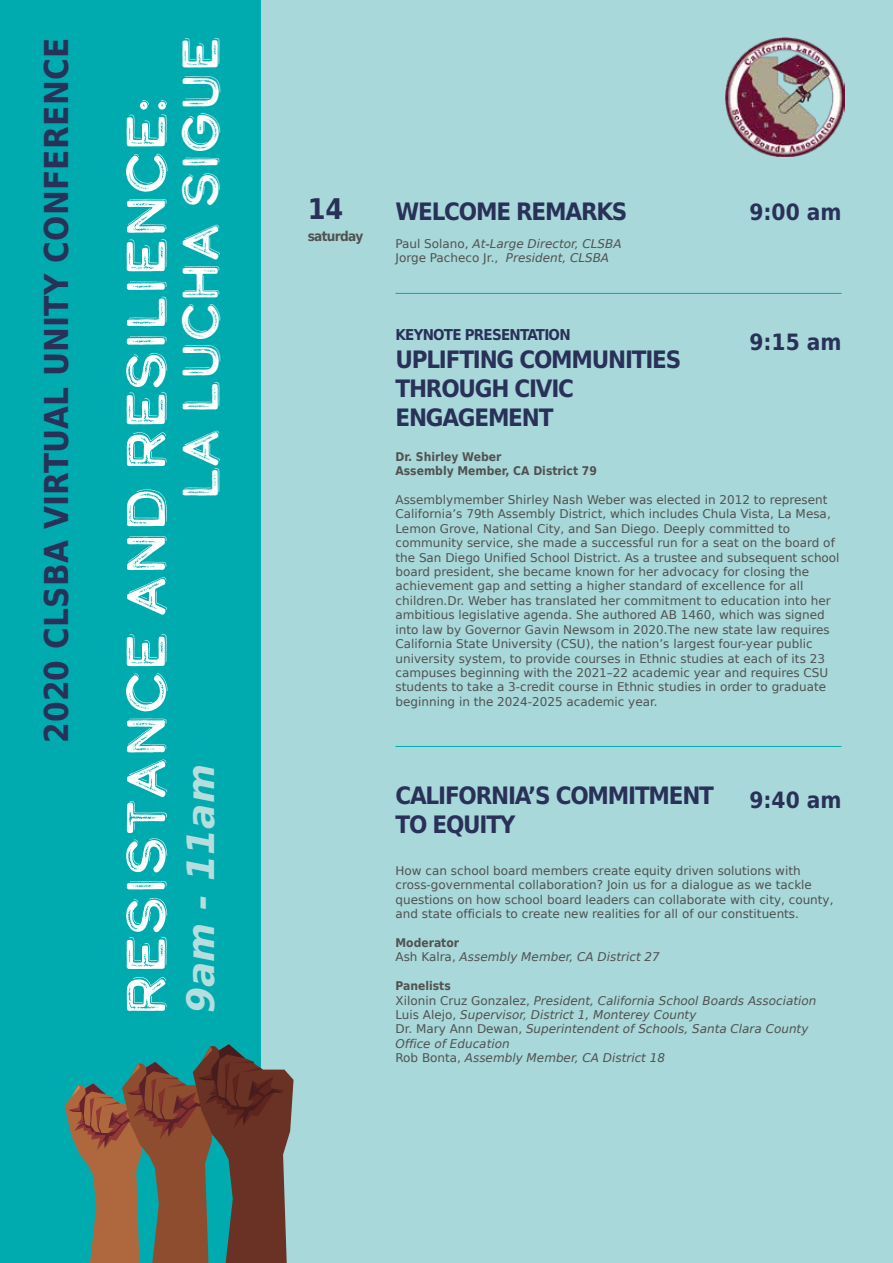
<style>
.page{position:relative;width:893px;height:1263px;background:#fff}
.page>*{position:absolute;margin:0;border:0;box-sizing:border-box;transform-origin:0 0}
.t1{font:53.85px "Calder Dark Grit Shadow";color:#fff}
.t2{font:49.8px "Calder Dark Grit Shadow";color:#fff}
.t3{font:italic 700 37.5px "DejaVu Sans";color:#b7dedf}
.t4{font:700 33px "DejaVu Sans Condensed";letter-spacing:.01em;color:#283259}
.t5{font:700 28.5px "DejaVu Sans Condensed";color:#293159}
.t6{font:700 24px/28.8px "DejaVu Sans Condensed";letter-spacing:-.05em;color:#293159}
.t7{font:700 22.5px "DejaVu Sans Condensed";color:#293159}
.t8{font:700 15px "DejaVu Sans Condensed";letter-spacing:-.05em;color:#293159}
.t9{font:700 13.5px "DejaVu Sans Condensed";letter-spacing:-.05em;color:#515151}
.t10{font:12px/14.4px "DejaVu Sans";color:#515151}
.t11{font:italic 12px/14.4px "DejaVu Sans";color:#515151}
.t12{font:700 12px/14.4px "DejaVu Sans Condensed";color:#515151}
.s1{font-style:normal}
</style>
<div class="page">
<div style="left:252px;top:0;width:641px;height:1263px;background:#a8d8d9"></div>
<hr style="left:395px;top:293px;width:447px;height:1px;background:#00abaf">
<hr style="left:395px;top:746px;width:447px;height:1px;background:#00abaf">
<div style="left:0;top:0;width:260px;height:1263px;background:#00abaf"></div>
<svg style="left:65px;top:1044px;width:229px;height:219px"></svg>
<img style="left:725px;top:37px;width:119px;height:120px">
<h3 class="t4" style="left:30px;top:743px;width:707px;rotate:-90deg">2020 CLSBA VIRTUAL UNITY CONFERENCE</h3>
<h1 class="t1" style="left:109px;top:1017px;width:921px;rotate:-90deg">resistance and resilience:</h1>
<h2 class="t2" style="left:166px;top:501px;width:465px;rotate:-90deg">la lucha sigue</h2>
<h3 class="t3" style="left:172px;top:1013px;width:250px;rotate:-90deg">9am - 11am</h3>
<h3 class="t5" style="left:308px;top:186px;width:37px">14</h3>
<h3 class="t6" style="left:395px;top:197px;width:234px">WELCOME REMARKS</h3>
<h3 class="t7" style="left:749px;top:193px;width:94px">9:00 am</h3>
<p class="t9" style="left:308px;top:225px;width:57px">saturday</p>
<p class="t11" style="left:395px;top:236px;width:228px"><span class="s1">Paul Solano,</span> At-Large Director, CLSBA<br><span class="s1">Jorge Pacheco Jr.,</span> President, CLSBA</p>
<p class="t8" style="left:395px;top:322px;width:177px">KEYNOTE PRESENTATION</p>
<h3 class="t6" style="left:395px;top:345px;width:287px">UPLIFTING COMMUNITIES<br>THROUGH CIVIC<br>ENGAGEMENT</h3>
<h3 class="t7" style="left:749px;top:324px;width:94px">9:15 am</h3>
<p class="t12" style="left:395px;top:449px;width:203px">Dr. Shirley Weber<br>Assembly Member, CA District 79</p>
<p class="t10" style="left:395px;top:492px;width:446px">Assemblymember Shirley Nash Weber was elected in 2012 to represent California’s 79th Assembly District, which includes Chula Vista, La Mesa, Lemon Grove, National City, and San Diego. Deeply committed to community service, she made a successful run for a seat on the board of the San Diego Unified School District. As a trustee and subsequent school board president, she became known for her advocacy for closing the achievement gap and setting a higher standard of excellence for all children.Dr. Weber has translated her commitment to education into her ambitious legislative agenda. She authored AB 1460, which was signed into law by Governor Gavin Newsom in 2020.The new state law requires California State University (CSU), the nation’s largest four-year public university system, to provide courses in Ethnic studies at each of its 23 campuses beginning with the 2021–22 academic year and requires CSU students to take a 3-credit course in Ethnic studies in order to graduate beginning in the 2024-2025 academic year.</p>
<h3 class="t6" style="left:395px;top:780px;width:320px">CALIFORNIA’S COMMITMENT<br>TO EQUITY</h3>
<h3 class="t7" style="left:749px;top:781px;width:94px">9:40 am</h3>
<p class="t10" style="left:395px;top:863px;width:440px">How can school board members create equity driven solutions with cross-governmental collaboration? Join us for a dialogue as we tackle questions on how school board leaders can collaborate with city, county, and state officials to create new realities for all of our constituents.</p>
<p class="t12" style="left:395px;top:935px;width:65px">Moderator</p>
<p class="t11" style="left:395px;top:950px;width:266px"><span class="s1">Ash Kalra,</span> Assembly Member, CA District 27</p>
<p class="t12" style="left:395px;top:978px;width:57px">Panelists</p>
<p class="t11" style="left:395px;top:993px;width:422px"><span class="s1">Xilonin Cruz Gonzalez,</span> President, California School Boards Association <span class="s1">Luis Alejo,</span> Supervisor, District 1, Monterey County<br><span class="s1">Dr. Mary Ann Dewan,</span> Superintendent of Schools, Santa Clara County Office of Education<br><span class="s1">Rob Bonta,</span> Assembly Member, CA District 18</p>
</div>
